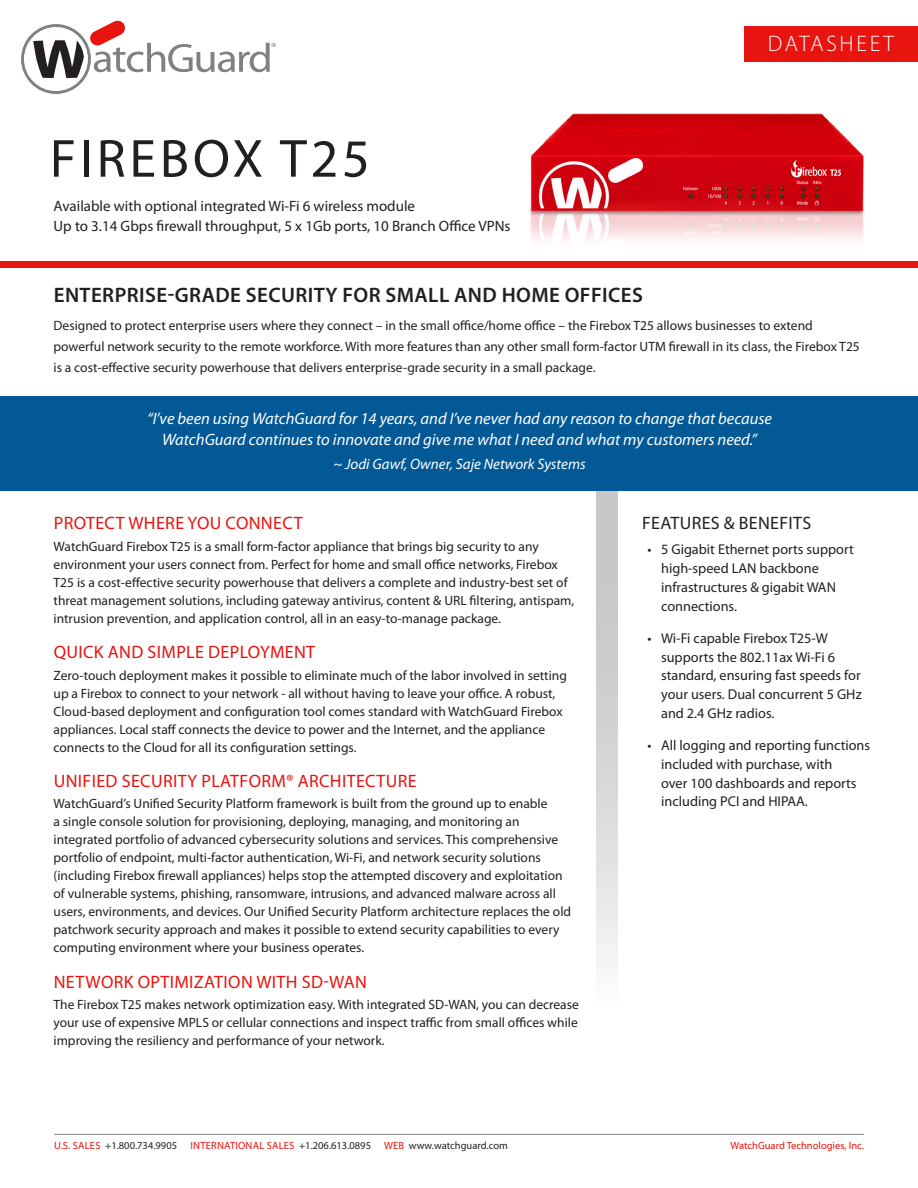
<style>
.page{position:relative;width:918px;height:1188px;background:#fff}
.page>*{position:absolute;margin:0;border:0;box-sizing:border-box;transform-origin:0 0}
.t1{font:54px "Myriad Pro";letter-spacing:.07em;color:#231f20}
.Datasheet_Top-Right{font:300 22.5px "Myriad Pro";letter-spacing:.12em;color:#fff}
.Sub-Head__Black{font:600 21px "Myriad Pro";letter-spacing:.02em;color:#231f20}
.Sub-Head__Red{font:18px "Myriad Pro";letter-spacing:.02em;color:#e81410}
.Sub-Head__F_B{font:18px "Myriad Pro";letter-spacing:.02em;color:#231f20}
.Quote_Copy{font:italic 16.5px/21px "Myriad Pro";color:#fff;text-align:center}
.Subtitle{font:15px "Myriad Pro";color:#231f20}
.Quote_Author{font:italic 15px "Myriad Pro";color:#fff}
.t2{font:14.25px/18.8px "Myriad Pro";color:#231f20}
.Body_copy{font:13.5px/18px "Myriad Pro";color:#231f20}
.t3{font:10.5px "Myriad Pro";color:#231f20}
.t4{font:10.5px "Myriad Pro";color:#e81410}
.s1{color:#e81410}
</style>
<div class="page">
<hr style="left:54px;top:1134px;width:810px;height:1px;background:#808080">
<div style="left:596px;top:489px;width:22px;height:605px;background:linear-gradient(to bottom,#bbbcbf,#fff)"></div>
<div style="left:0;top:262px;width:918px;height:6px;background:#e81410"></div>
<svg style="left:21px;top:20px;width:255px;height:74px"></svg>
<img style="left:530px;top:113px;width:334px;height:127px">
<div style="left:0;top:396px;width:918px;height:95px;background:#035996"></div>
<div style="left:744px;top:27px;width:174px;height:35px;background:#e81410"></div>
<p class="t1" style="left:50px;top:125px;width:321px">FIREBOX T25</p>
<p class="Subtitle" style="left:54px;top:197px;width:363px">Available with optional integrated Wi-Fi 6 wireless module</p>
<p class="Subtitle" style="left:54px;top:216px;width:459px">Up to 3.14 Gbps firewall throughput, 5 x 1Gb ports, 10 Branch Office VPNs</p>
<p class="Datasheet_Top-Right" style="left:768px;top:30px;width:127px">DATASHEET</p>
<p class="Sub-Head__Black" style="left:54px;top:282px;width:591px">ENTERPRISE-GRADE SECURITY FOR SMALL AND HOME OFFICES</p>
<p class="Body_copy" style="left:54px;top:315px;width:808px;line-height:21px">Designed to protect enterprise users where they connect – in the small office/home office – the Firebox T25 allows businesses to extend powerful network security to the remote workforce. With more features than any other small form-factor UTM firewall in its class, the Firebox T25 is a cost-effective security powerhouse that delivers enterprise-grade security in a small package.</p>
<p class="Quote_Copy" style="left:147px;top:408px;width:626px">“I’ve been using WatchGuard for 14 years, and I’ve never had any reason to change that because<br>WatchGuard continues to innovate and give me what I need and what my customers need.”</p>
<p class="Quote_Author" style="left:333px;top:455px;width:254px">~ Jodi Gawf, Owner, Saje Network Systems</p>
<p class="Sub-Head__Red" style="left:54px;top:512px;width:250px">PROTECT WHERE YOU CONNECT</p>
<p class="Body_copy" style="left:54px;top:537px;width:522px">WatchGuard Firebox T25 is a small form-factor appliance that brings big security to any environment your users connect from. Perfect for home and small office networks, Firebox T25 is a cost-effective security powerhouse that delivers a complete and industry-best set of threat management solutions, including gateway antivirus, content &amp; URL filtering, antispam, intrusion prevention, and application control, all in an easy-to-manage package.</p>
<p class="Sub-Head__Red" style="left:54px;top:641px;width:263px">QUICK AND SIMPLE DEPLOYMENT</p>
<p class="Body_copy" style="left:54px;top:666px;width:515px">Zero-touch deployment makes it possible to eliminate much of the labor involved in setting up a Firebox to connect to your network - all without having to leave your office. A robust, Cloud-based deployment and configuration tool comes standard with WatchGuard Firebox appliances. Local staff connects the device to power and the Internet, and the appliance connects to the Cloud for all its configuration settings.</p>
<p class="Sub-Head__Red" style="left:54px;top:770px;width:364px">UNIFIED SECURITY PLATFORM® ARCHITECTURE</p>
<p class="Body_copy" style="left:54px;top:795px;width:519px">WatchGuard’s Unified Security Platform framework is built from the ground up to enable<br>a single console solution for provisioning, deploying, managing, and monitoring an integrated portfolio of advanced cybersecurity solutions and services. This comprehensive portfolio of endpoint, multi-factor authentication, Wi-Fi, and network security solutions (including Firebox firewall appliances) helps stop the attempted discovery and exploitation of vulnerable systems, phishing, ransomware, intrusions, and advanced malware across all users, environments, and devices. Our Unified Security Platform architecture replaces the old patchwork security approach and makes it possible to extend security capabilities to every computing environment where your business operates.</p>
<p class="Sub-Head__Red" style="left:54px;top:970px;width:315px">NETWORK OPTIMIZATION WITH SD-WAN</p>
<p class="Body_copy" style="left:54px;top:996px;width:527px;text-align:justify">The Firebox T25 makes network optimization easy. With integrated SD-WAN, you can decrease your use of expensive MPLS or cellular connections and inspect traffic from small offices while improving the resiliency and performance of your network.</p>
<p class="Sub-Head__F_B" style="left:642px;top:512px;width:171px">FEATURES &amp; BENEFITS</p>
<p class="t2" style="left:661px;top:540px;width:194px;text-indent:-14px">• 5 Gigabit Ethernet ports support high-speed LAN backbone infrastructures &amp; gigabit WAN connections.</p>
<p class="t2" style="left:661px;top:629px;width:202px;text-indent:-14px">• Wi-Fi capable Firebox T25-W supports the 802.11ax Wi-Fi 6 standard, ensuring fast speeds for your users. Dual concurrent 5 GHz and 2.4 GHz radios.</p>
<p class="t2" style="left:661px;top:736px;width:210px;text-indent:-14px">• All logging and reporting functions included with purchase, with<br>over 100 dashboards and reports including PCI and HIPAA.</p>
<p class="t3" style="left:54px;top:1139px;width:125px"><span class="s1">U.S. SALES</span> +1.800.734.9905</p>
<p class="t3" style="left:191px;top:1139px;width:319px"><span class="s1">INTERNATIONAL SALES</span> +1.206.613.0895 <span class="s1">WEB</span> www.watchguard.com</p>
<p class="t4" style="left:731px;top:1139px;width:135px">WatchGuard Technologies, Inc.</p>
</div>
